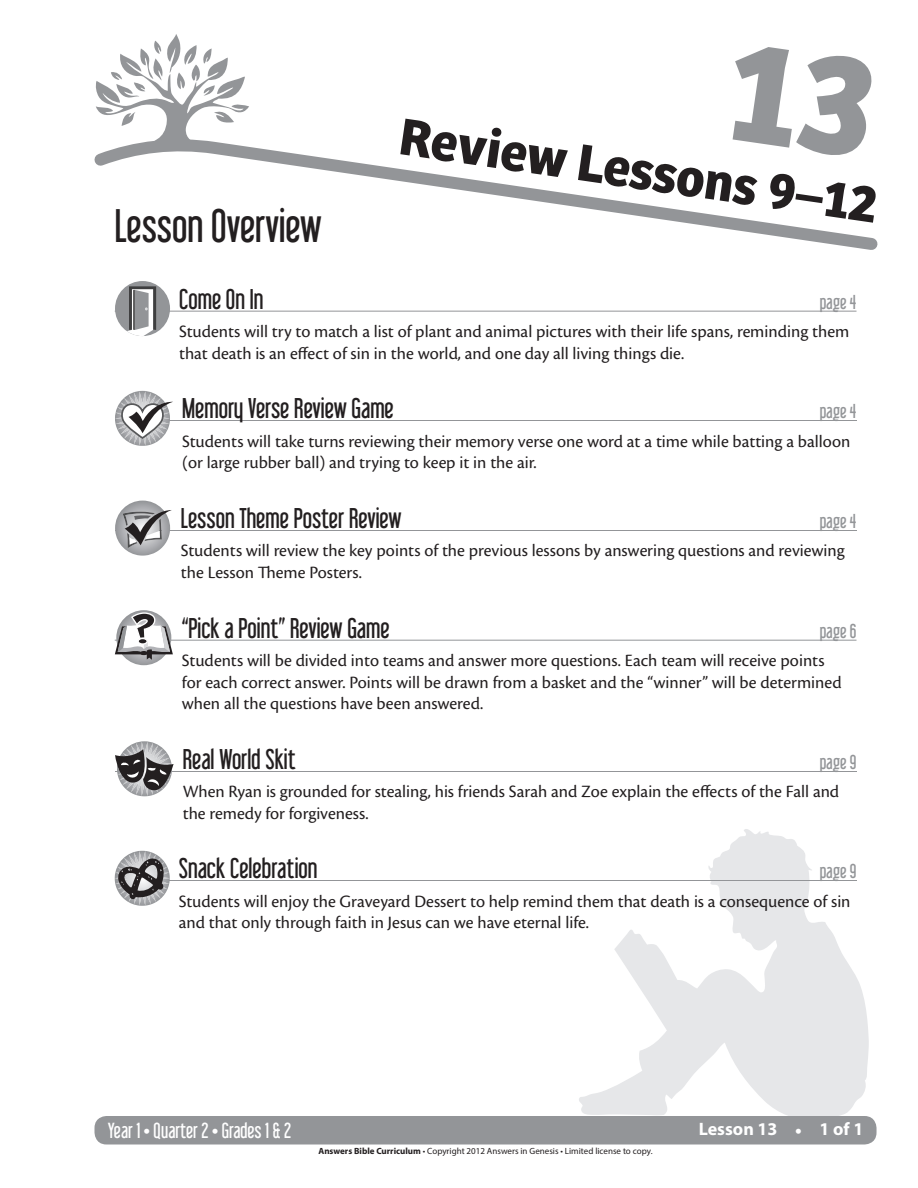
<style>
.page{position:relative;width:918px;height:1188px;background:#fff}
.page>*{position:absolute;margin:0;border:0;box-sizing:border-box;transform-origin:0 0}
.t1{font:700 54px "Bree";color:#231f20}
.t2{font:42px "Libel Suit";color:#231f20}
.t3{font:25.5px "Libel Suit";color:#231f20}
.t4{font:19.5px "Libel Suit";color:#fff}
.t5{font:18px/21.6px "Cronos Pro";color:#231f20}
.t6{font:18px "Libel Suit";color:#939598}
.t7{font:700 18px "Myriad Pro";color:#fff}
.t8{font:9px "Myriad Pro";color:#231f20}
.s1{font-family:"Libel Suit";font-weight:400;font-size:19.5px}
.s2{font-weight:700}
</style>
<div class="page">
<svg style="left:579px;top:829px;width:290px;height:288px"></svg>
<div style="left:94px;top:1116px;width:783px;height:28px;background:#939598;border-radius:12px"></div>
<svg style="left:94px;top:146px;width:784px;height:104px"></svg>
<svg style="left:95px;top:34px;width:154px;height:112px"></svg>
<hr style="left:115px;top:311px;width:741px;height:1px;background:#939598">
<hr style="left:115px;top:420px;width:741px;height:1px;background:#939598">
<hr style="left:115px;top:530px;width:741px;height:1px;background:#939598">
<hr style="left:115px;top:640px;width:741px;height:1px;background:#939598">
<hr style="left:115px;top:771px;width:741px;height:1px;background:#939598">
<hr style="left:115px;top:880px;width:741px;height:1px;background:#939598">
<div style="left:115px;top:281px;width:55px;height:55px;background:#939598;border-radius:50%"></div>
<svg style="left:115px;top:286px;width:41px;height:50px"></svg>
<hr style="left:133px;top:290px;width:2px;height:40px;background:#3e3e3f">
<svg style="left:115px;top:391px;width:58px;height:55px"></svg>
<svg style="left:115px;top:510px;width:57px;height:46px"></svg>
<div style="left:116px;top:610px;width:55px;height:55px;background:#9d9fa2;border-radius:28px"></div>
<svg style="left:115px;top:612px;width:58px;height:48px"></svg>
<svg style="left:115px;top:742px;width:59px;height:54px"></svg>
<svg style="left:115px;top:851px;width:55px;height:55px"></svg>
<svg style="left:724px;top:146px;width:152px;height:13px"></svg>
<h2 class="t2" style="left:115px;top:201px;width:208px">Lesson Overview</h2>
<h1 class="t1" style="left:404px;top:105px;width:484px;rotate:8deg">Review Lessons 9–12</h1>
<h3 class="t3" style="left:179px;top:283px;width:86px">Come On In</h3>
<p class="t6" style="left:820px;top:291px;width:38px">page 4</p>
<p class="t5" style="left:179px;top:321px;width:672px">Students will try to match a list of plant and animal pictures with their life spans, reminding them that death is an effect of sin in the world, and one day all living things die.</p>
<h3 class="t3" style="left:182px;top:393px;width:213px">Memory Verse Review Game</h3>
<p class="t6" style="left:820px;top:400px;width:38px">page 4</p>
<p class="t5" style="left:182px;top:430px;width:670px">Students will take turns reviewing their memory verse one word at a time while batting a balloon (or large rubber ball) and trying to keep it in the air.</p>
<h3 class="t3" style="left:181px;top:503px;width:222px">Lesson Theme Poster Review</h3>
<p class="t6" style="left:820px;top:510px;width:38px">page 4</p>
<p class="t5" style="left:181px;top:540px;width:665px">Students will review the key points of the previous lessons by answering questions and reviewing the Lesson Theme Posters.</p>
<h3 class="t3" style="left:182px;top:612px;width:209px">“Pick a Point” Review Game</h3>
<p class="t6" style="left:820px;top:620px;width:38px">page 6</p>
<p class="t5" style="left:182px;top:650px;width:661px">Students will be divided into teams and answer more questions. Each team will receive points for each correct answer. Points will be drawn from a basket and the “winner” will be determined when all the questions have been answered.</p>
<h3 class="t3" style="left:183px;top:744px;width:115px">Real World Skit</h3>
<p class="t6" style="left:820px;top:751px;width:38px">page 9</p>
<p class="t5" style="left:183px;top:781px;width:658px">When Ryan is grounded for stealing, his friends Sarah and Zoe explain the effects of the Fall and the remedy for forgiveness.</p>
<h3 class="t3" style="left:179px;top:853px;width:140px">Snack Celebration</h3>
<p class="t6" style="left:820px;top:860px;width:38px">page 9</p>
<p class="t5" style="left:179px;top:890px;width:673px">Students will enjoy the Graveyard Dessert to help remind them that death is a consequence of sin and that only through faith in Jesus can we have eternal life.</p>
<p class="t4" style="left:108px;top:1118px;width:185px">Year 1 • Quarter 2 • Grades 1 &amp; 2</p>
<p class="t7" style="left:699px;top:1118px;width:166px">Lesson 13 <span class="s1">•</span> 1 of 1</p>
<p class="t8" style="left:318px;top:1145px;width:336px"><span class="s2">Answers Bible Curriculum</span> • Copyright 2012 Answers in Genesis • Limited license to copy.</p>
</div>
